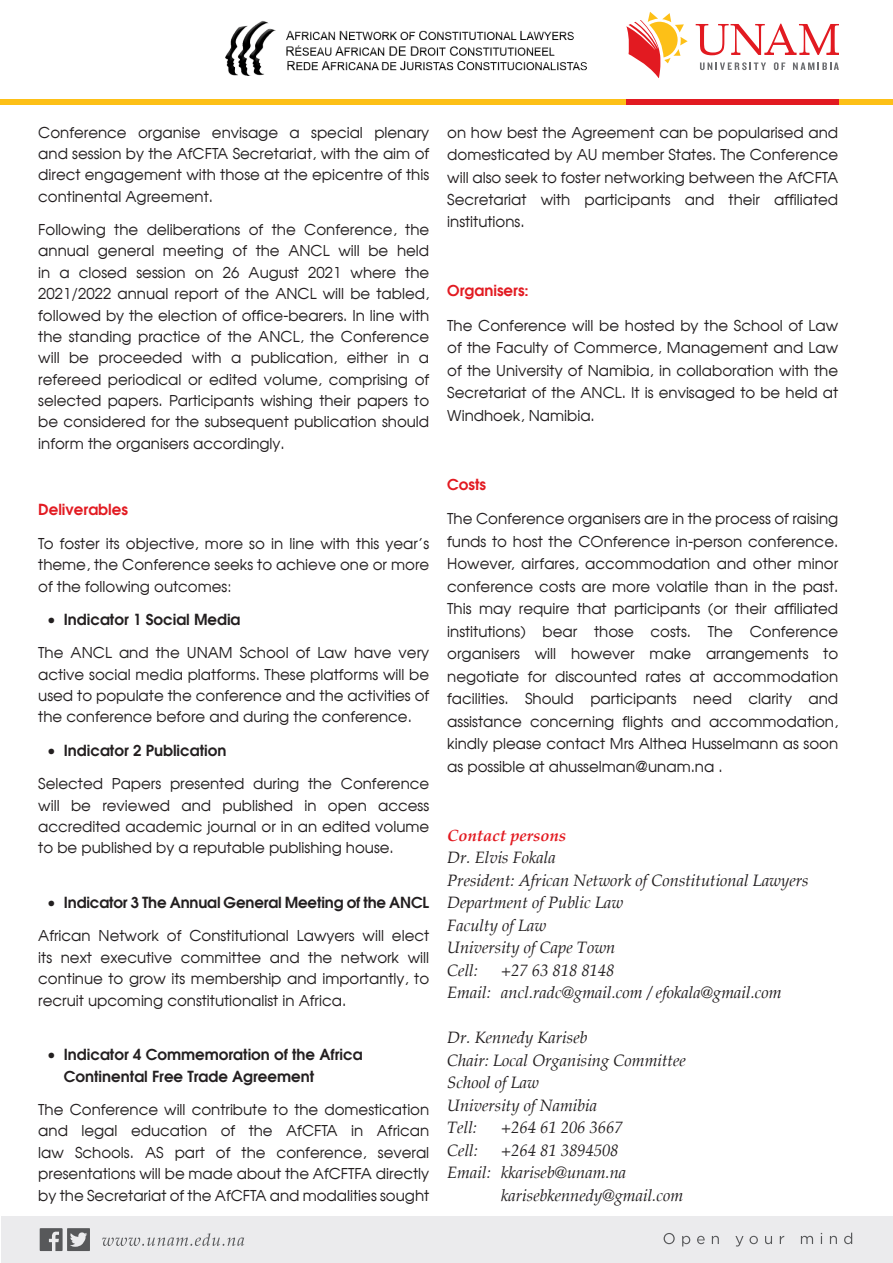
<style>
.page{position:relative;width:893px;height:1263px;background:#fff}
.page>*{position:absolute;margin:0;border:0;box-sizing:border-box;transform-origin:0 0}
.No_Spacing{font:italic 16.5px "Palatino";color:#231f20}
.t1{font:italic 700 16.5px "Palatino";color:#e21a21}
.t2{font:15px/21.3px "Avalon Plain";color:#231f20;text-align:justify}
.List_Paragraph{font:700 15px/21.3px "Avalon";color:#231f20}
.t3{font:700 15px "Avalon";color:#e21a21}
.s1{font-family:"Avalon Plain";font-weight:400}
</style>
<div class="page">
<svg style="left:626px;top:12px;width:62px;height:66px"></svg>
<svg style="left:696px;top:24px;width:143px;height:31px"></svg>
<svg style="left:700px;top:62px;width:66px;height:8px"></svg>
<svg style="left:774px;top:62px;width:11px;height:8px"></svg>
<svg style="left:793px;top:62px;width:46px;height:8px"></svg>
<div style="left:1px;top:1216px;width:892px;height:47px;background:#e6e7e9"></div>
<svg style="left:40px;top:1228px;width:50px;height:23px"></svg>
<svg style="left:102px;top:1233px;width:142px;height:13px"></svg>
<svg style="left:664px;top:1232px;width:188px;height:14px"></svg>
<div style="left:0;top:99px;width:893px;height:6px;background:#fdc017"></div>
<div style="left:626px;top:99px;width:213px;height:6px;background:#e21a21"></div>
<img style="left:225px;top:21px;width:362px;height:55px">
<p class="t2" style="left:38px;top:121px;width:392px">Conference organise envisage a special plenary and session by the AfCFTA Secretariat, with the aim of direct engagement with those at the epicentre of this continental Agreement.</p>
<p class="t2" style="left:38px;top:219px;width:392px">Following the deliberations of the Conference, the annual general meeting of the ANCL will be held in a closed session on 26 August 2021 where the 2021/2022 annual report of the ANCL will be tabled, followed by the election of office-bearers. In line with the standing practice of the ANCL, the Conference will be proceeded with a publication, either in a refereed periodical or edited volume, comprising of selected papers. Participants wishing their papers to be considered for the subsequent publication should inform the organisers accordingly.</p>
<p class="t3" style="left:38px;top:500px;width:91px">Deliverables</p>
<p class="t2" style="left:38px;top:532px;width:392px">To foster its objective, more so in line with this year’s theme, the Conference seeks to achieve one or more of the following outcomes:</p>
<p class="List_Paragraph" style="left:47px;top:608px;width:195px"><span class="s1">•</span> Indicator 1 Social Media</p>
<p class="t2" style="left:38px;top:642px;width:392px">The ANCL and the UNAM School of Law have very active social media platforms. These platforms will be used to populate the conference and the activities of the conference before and during the conference.</p>
<p class="List_Paragraph" style="left:47px;top:739px;width:181px"><span class="s1">•</span> Indicator 2 Publication</p>
<p class="t2" style="left:38px;top:773px;width:392px">Selected Papers presented during the Conference will be reviewed and published in open access accredited academic journal or in an edited volume to be published by a reputable publishing house.</p>
<p class="List_Paragraph" style="left:47px;top:891px;width:384px"><span class="s1">•</span> Indicator 3 The Annual General Meeting of the ANCL</p>
<p class="t2" style="left:38px;top:925px;width:392px">African Network of Constitutional Lawyers will elect its next executive committee and the network will continue to grow its membership and importantly, to recruit upcoming constitutionalist in Africa.</p>
<p class="List_Paragraph" style="left:64px;top:1044px;width:300px;text-indent:-17px"><span class="s1">•</span> Indicator 4 Commemoration of the Africa<br>Continental Free Trade Agreement</p>
<p class="t2" style="left:38px;top:1099px;width:392px">The Conference will contribute to the domestication and legal education of the AfCFTA in African law Schools. AS part of the conference, several presentations will be made about the AfCFTFA directly by the Secretariat of the AfCFTA and modalities sought</p>
<p class="t2" style="left:447px;top:121px;width:392px;line-height:22.5px">on how best the Agreement can be popularised and domesticated by AU member States. The Conference will also seek to foster networking between the AfCFTA Secretariat with participants and their affiliated institutions.</p>
<p class="t3" style="left:447px;top:281px;width:83px">Organisers:</p>
<p class="t2" style="left:447px;top:314px;width:392px;line-height:22.5px">The Conference will be hosted by the School of Law of the Faculty of Commerce, Management and Law of the University of Namibia, in collaboration with the Secretariat of the ANCL. It is envisaged to be held at Windhoek, Namibia.</p>
<p class="t3" style="left:447px;top:474px;width:40px">Costs</p>
<p class="t2" style="left:447px;top:507px;width:392px;line-height:22.5px">The Conference organisers are in the process of raising funds to host the COnference in-person conference.<br>However, airfares, accommodation and other minor conference costs are more volatile than in the past.<br>This may require that participants (or their affiliated institutions) bear those costs. The Conference organisers will however make arrangements to negotiate for discounted rates at accommodation facilities. Should participants need clarity and assistance concerning flights and accommodation, kindly please contact Mrs Althea Husselmann as soon as possible at ahusselman@unam.na .</p>
<p class="t1" style="left:447px;top:825px;width:121px">Contact persons</p>
<p class="No_Spacing" style="left:447px;top:848px;width:110px">Dr. Elvis Fokala</p>
<p class="No_Spacing" style="left:447px;top:870px;width:363px">President: African Network of Constitutional Lawyers</p>
<p class="No_Spacing" style="left:447px;top:893px;width:178px">Department of Public Law</p>
<p class="No_Spacing" style="left:447px;top:915px;width:101px">Faculty of Law</p>
<p class="No_Spacing" style="left:447px;top:938px;width:170px">University of Cape Town</p>
<p class="No_Spacing" style="left:447px;top:960px;width:32px">Cell:</p>
<p class="No_Spacing" style="left:501px;top:960px;width:115px">+27 63 818 8148</p>
<p class="No_Spacing" style="left:447px;top:983px;width:336px">Email: ancl.radc@gmail.com / efokala@gmail.com</p>
<p class="No_Spacing" style="left:447px;top:1027px;width:142px">Dr. Kennedy Kariseb</p>
<p class="No_Spacing" style="left:447px;top:1050px;width:240px">Chair: Local Organising Committee</p>
<p class="No_Spacing" style="left:447px;top:1072px;width:93px">School of Law</p>
<p class="No_Spacing" style="left:447px;top:1095px;width:151px">University of Namibia</p>
<p class="No_Spacing" style="left:447px;top:1117px;width:31px">Tell:</p>
<p class="No_Spacing" style="left:501px;top:1117px;width:123px">+264 61 206 3667</p>
<p class="No_Spacing" style="left:447px;top:1140px;width:32px">Cell:</p>
<p class="No_Spacing" style="left:501px;top:1140px;width:119px">+264 81 3894508</p>
<p class="No_Spacing" style="left:447px;top:1162px;width:180px">Email: kkariseb@unam.na</p>
<p class="No_Spacing" style="left:501px;top:1185px;width:184px">karisebkennedy@gmail.com</p>
</div>
